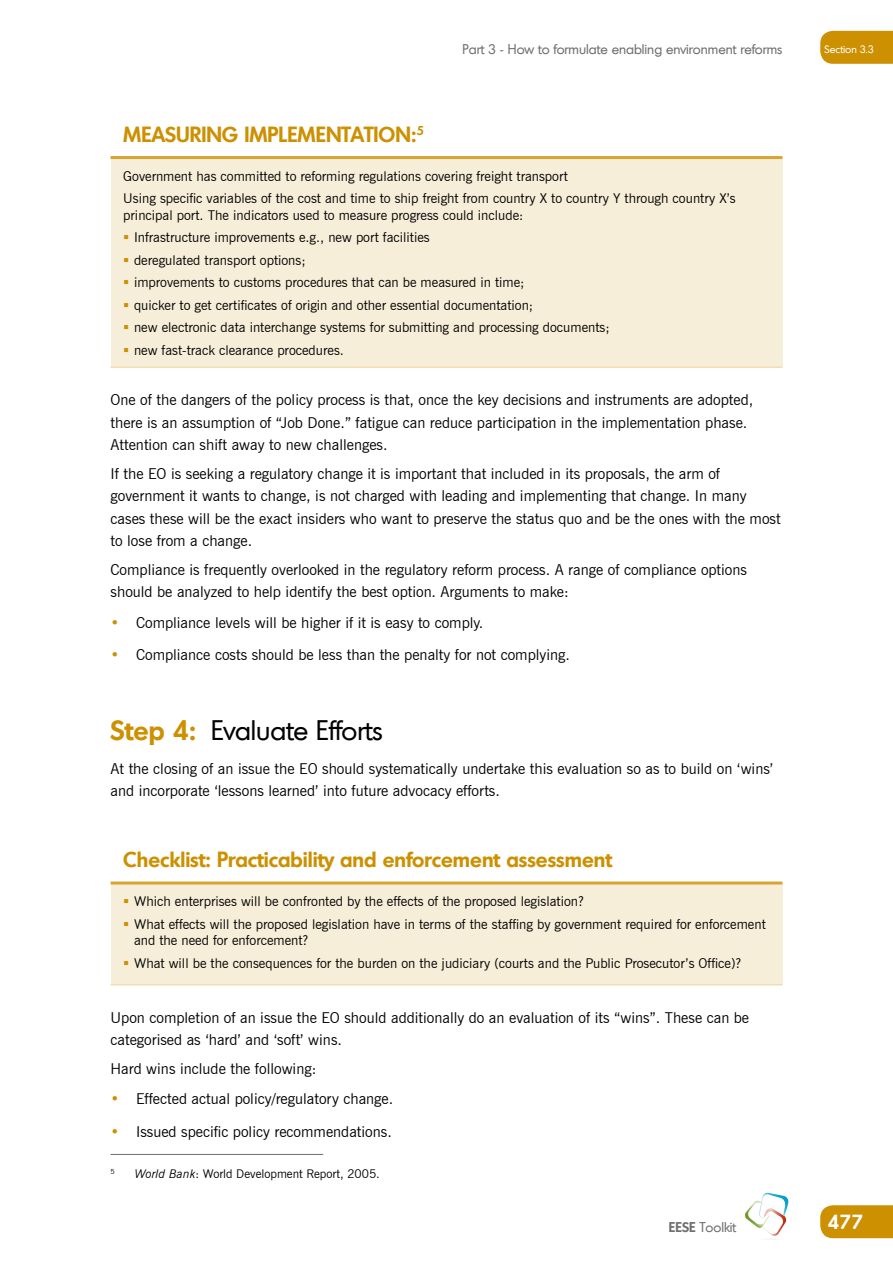
<style>
.page{position:relative;width:893px;height:1263px;background:#fff}
.page>*{position:absolute;margin:0;border:0;box-sizing:border-box;transform-origin:0 0}
.t1{font:27px "Montreal";color:#000}
.t2{font:600 21px "Montreal";color:#cc9000}
.t3{font:600 19.5px "Montreal";color:#fff}
.t4{font:15px/22.5px "News Gothic BT";color:#000}
.t5{font:13.5px/22.5px "News Gothic BT";color:#000}
.t6{font:13.5px "Montreal";color:#706f6f}
.t7{font:12px "News Gothic BT";color:#000}
.t8{font:10.5px "Montreal";color:#fff}
.t9{font:7.05px "News Gothic BT";color:#000}
.s1{color:#cc9000}
.s2{font-weight:600;color:#cc9000}
.s3{font-style:italic}
.s4{font-weight:600}
</style>
<div class="page">
<div style="left:820px;top:1205px;width:73px;height:33px;background:#cc9000"></div>
<div style="left:820px;top:31px;width:73px;height:33px;background:#cc9000"></div>
<svg style="left:745px;top:1193px;width:43px;height:43px"></svg>
<div style="left:111px;top:158px;width:671px;height:209px;background:#f7eed9"></div>
<hr style="left:111px;top:156px;width:671px;height:3px;background:#d6a633">
<hr style="left:111px;top:367px;width:671px;height:1px;background:#f0deb3">
<div style="left:111px;top:883px;width:671px;height:102px;background:#f7eed9"></div>
<hr style="left:111px;top:881px;width:671px;height:3px;background:#d6a633">
<hr style="left:111px;top:984px;width:671px;height:1px;background:#f0deb3">
<hr style="left:111px;top:1154px;width:212px;height:1px;background:#706f6f">
<p class="t6" style="left:463px;top:40px;width:321px">Part 3 - How to formulate enabling environment reforms</p>
<p class="t8" style="left:824px;top:42px;width:51px">Section 3.3</p>
<h2 class="t2" style="left:123px;top:120px;width:302px">MEASURING IMPLEMENTATION:<sup>5</sup></h2>
<p class="t5" style="left:123px;top:164px;width:614px">Government has committed to reforming regulations covering freight transport<br>Using specific variables of the cost and time to ship freight from country X to country Y through country X’s</p>
<p class="t5" style="left:134px;top:203px;width:477px;text-indent:-11px">principal port. The indicators used to measure progress could include:<br>Infrastructure improvements e.g., new port facilities<br>deregulated transport options;<br>improvements to customs procedures that can be measured in time;<br>quicker to get certificates of origin and other essential documentation;<br>new electronic data interchange systems for submitting and processing documents; new fast-track clearance procedures.</p>
<p class="t4" style="left:111px;top:388px;width:644px">One of the dangers of the policy process is that, once the key decisions and instruments are adopted, there is an assumption of “Job Done.” fatigue can reduce participation in the implementation phase.<br>Attention can shift away to new challenges.<sup>5</sup></p>
<p class="t4" style="left:111px;top:462px;width:672px">If the EO is seeking a regulatory change it is important that included in its proposals, the arm of government it wants to change, is not charged with leading and implementing that change. In many cases these will be the exact insiders who want to preserve the status quo and be the ones with the most to lose from a change.</p>
<p class="t4" style="left:111px;top:558px;width:638px">Compliance is frequently overlooked in the regulatory reform process. A range of compliance options should be analyzed to help identify the best option. Arguments to make:</p>
<p class="t4" style="left:111px;top:611px;width:374px"><span class="s1">•</span> Compliance levels will be higher if it is easy to comply.</p>
<p class="t4" style="left:111px;top:644px;width:461px"><span class="s1">•</span> Compliance costs should be less than the penalty for not complying.</p>
<h1 class="t1" style="left:111px;top:712px;width:274px"><span class="s2">Step 4:</span> Evaluate Efforts</h1>
<p class="t4" style="left:111px;top:757px;width:664px">At the closing of an issue the EO should systematically undertake this evaluation so as to build on ‘wins’ and incorporate ‘lessons learned’ into future advocacy efforts.</p>
<h2 class="t2" style="left:123px;top:846px;width:490px">Checklist: Practicability and enforcement assessment</h2>
<p class="t5" style="left:134px;top:890px;width:633px">Which enterprises will be confronted by the effects of the proposed legislation?<br>What effects will the proposed legislation have in terms of the staffing by government required for enforcement</p>
<p class="t5" style="left:134px;top:929px;width:609px">and the need for enforcement?<br>What will be the consequences for the burden on the judiciary (courts and the Public Prosecutor’s Office)?</p>
<p class="t4" style="left:111px;top:1006px;width:640px">Upon completion of an issue the EO should additionally do an evaluation of its “wins”. These can be categorised as ‘hard’ and ‘soft’ wins.</p>
<p class="t4" style="left:111px;top:1057px;width:207px">Hard wins include the following:</p>
<p class="t4" style="left:111px;top:1087px;width:284px"><span class="s1">•</span> Effected actual policy/regulatory change.</p>
<p class="t4" style="left:111px;top:1120px;width:283px"><span class="s1">•</span> Issued specific policy recommendations.</p>
<p class="t9" style="left:111px;top:1167px;width:6px">5</p>
<p class="t7" style="left:135px;top:1166px;width:247px"><span class="s3">World Bank</span>: World Development Report, 2005.</p>
<p class="t6" style="left:669px;top:1218px;width:69px"><span class="s4">EESE</span> Toolkit</p>
<h3 class="t3" style="left:827px;top:1209px;width:38px">477</h3>
</div>
